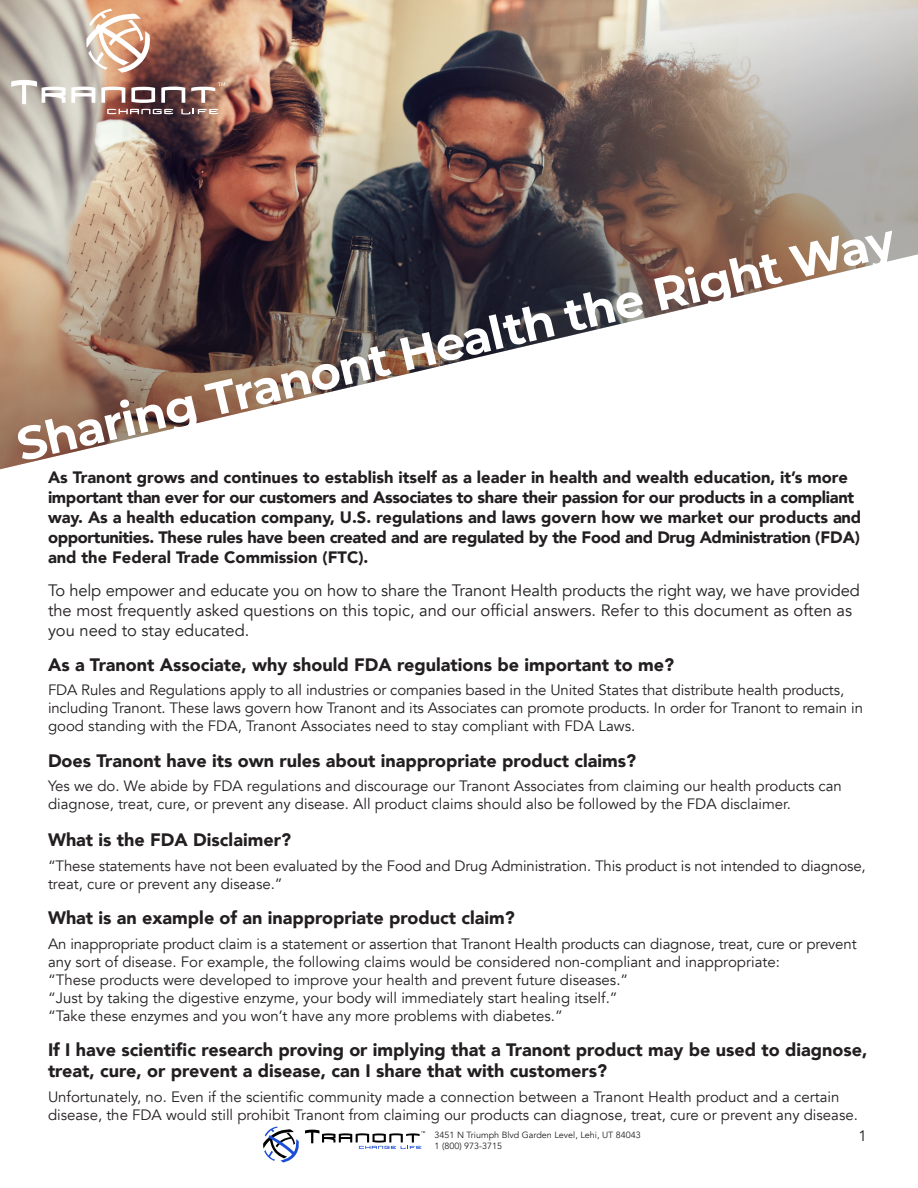
<style>
.page{position:relative;width:918px;height:1188px;background:#fff}
.page>*{position:absolute;margin:0;border:0;box-sizing:border-box;transform-origin:0 0}
.t1{font:700 46.5px "Montserrat";color:#fff}
.t2{font:900 18px/21.6px "Avenir";color:#231f20}
.t3{font:900 16.5px/19.8px "Avenir";letter-spacing:-.02em;color:#231f20}
.t4{font:16.5px/19.8px "Avenir";color:#231f20}
.t5{font:15px/18px "Avenir";color:#231f20}
.t6{font:9px "Avenir";color:#231f20}
</style>
<div class="page">
<img style="left:0;top:0;width:918px;height:469px">
<svg style="left:86px;top:9px;width:66px;height:64px"></svg>
<svg style="left:107px;top:109px;width:66px;height:5px"></svg>
<svg style="left:181px;top:109px;width:37px;height:5px"></svg>
<svg style="left:101px;top:87px;width:24px;height:16px"></svg>
<svg style="left:131px;top:87px;width:24px;height:16px"></svg>
<svg style="left:161px;top:87px;width:24px;height:16px"></svg>
<svg style="left:191px;top:82px;width:34px;height:21px"></svg>
<svg style="left:11px;top:80px;width:84px;height:24px"></svg>
<svg style="left:263px;top:1126px;width:162px;height:36px"></svg>
<p class="t1" style="left:10px;top:411px;width:902px;rotate:-13deg">Sharing Tranont Health the Right Way</p>
<p class="t3" style="left:48px;top:467px;width:815px">As Tranont grows and continues to establish itself as a leader in health and wealth education, it’s more important than ever for our customers and Associates to share their passion for our products in a compliant way. As a health education company, U.S. regulations and laws govern how we market our products and opportunities. These rules have been created and are regulated by the Food and Drug Administration (FDA) and the Federal Trade Commission (FTC).</p>
<p class="t4" style="left:48px;top:581px;width:813px">To help empower and educate you on how to share the Tranont Health products the right way, we have provided the most frequently asked questions on this topic, and our official answers. Refer to this document as often as you need to stay educated.</p>
<p class="t2" style="left:48px;top:653px;width:628px">As a Tranont Associate, why should FDA regulations be important to me?</p>
<p class="t5" style="left:48px;top:682px;width:817px">FDA Rules and Regulations apply to all industries or companies based in the United States that distribute health products, including Tranont. These laws govern how Tranont and its Associates can promote products. In order for Tranont to remain in good standing with the FDA, Tranont Associates need to stay compliant with FDA Laws.</p>
<p class="t2" style="left:48px;top:749px;width:590px">Does Tranont have its own rules about inappropriate product claims?</p>
<p class="t5" style="left:48px;top:777px;width:795px">Yes we do. We abide by FDA regulations and discourage our Tranont Associates from claiming our health products can diagnose, treat, cure, or prevent any disease. All product claims should also be followed by the FDA disclaimer.</p>
<p class="t2" style="left:48px;top:829px;width:245px">What is the FDA Disclaimer?</p>
<p class="t5" style="left:48px;top:857px;width:819px">“These statements have not been evaluated by the Food and Drug Administration. This product is not intended to diagnose, treat, cure or prevent any disease.”</p>
<p class="t2" style="left:48px;top:906px;width:468px">What is an example of an inappropriate product claim?</p>
<p class="t5" style="left:48px;top:935px;width:810px">An inappropriate product claim is a statement or assertion that Tranont Health products can diagnose, treat, cure or prevent any sort of disease. For example, the following claims would be considered non-compliant and inappropriate:</p>
<p class="t5" style="left:48px;top:971px;width:582px">“These products were developed to improve your health and prevent future diseases.”</p>
<p class="t5" style="left:48px;top:989px;width:571px">“Just by taking the digestive enzyme, your body will immediately start healing itself.”</p>
<p class="t5" style="left:48px;top:1007px;width:516px">“Take these enzymes and you won’t have any more problems with diabetes.”</p>
<p class="t2" style="left:48px;top:1038px;width:821px">If I have scientific research proving or implying that a Tranont product may be used to diagnose, treat, cure, or prevent a disease, can I share that with customers?</p>
<p class="t5" style="left:48px;top:1088px;width:811px">Unfortunately, no. Even if the scientific community made a connection between a Tranont Health product and a certain disease, the FDA would still prohibit Tranont from claiming our products can diagnose, treat, cure or prevent any disease.</p>
<p class="t6" style="left:435px;top:1129px;width:208px">3451 N Triumph Blvd Garden Level, Lehi, UT 84043</p>
<p class="t6" style="left:435px;top:1140px;width:69px">1 (800) 973-3715</p>
<p class="t5" style="left:859px;top:1127px;width:10px">1</p>
</div>
